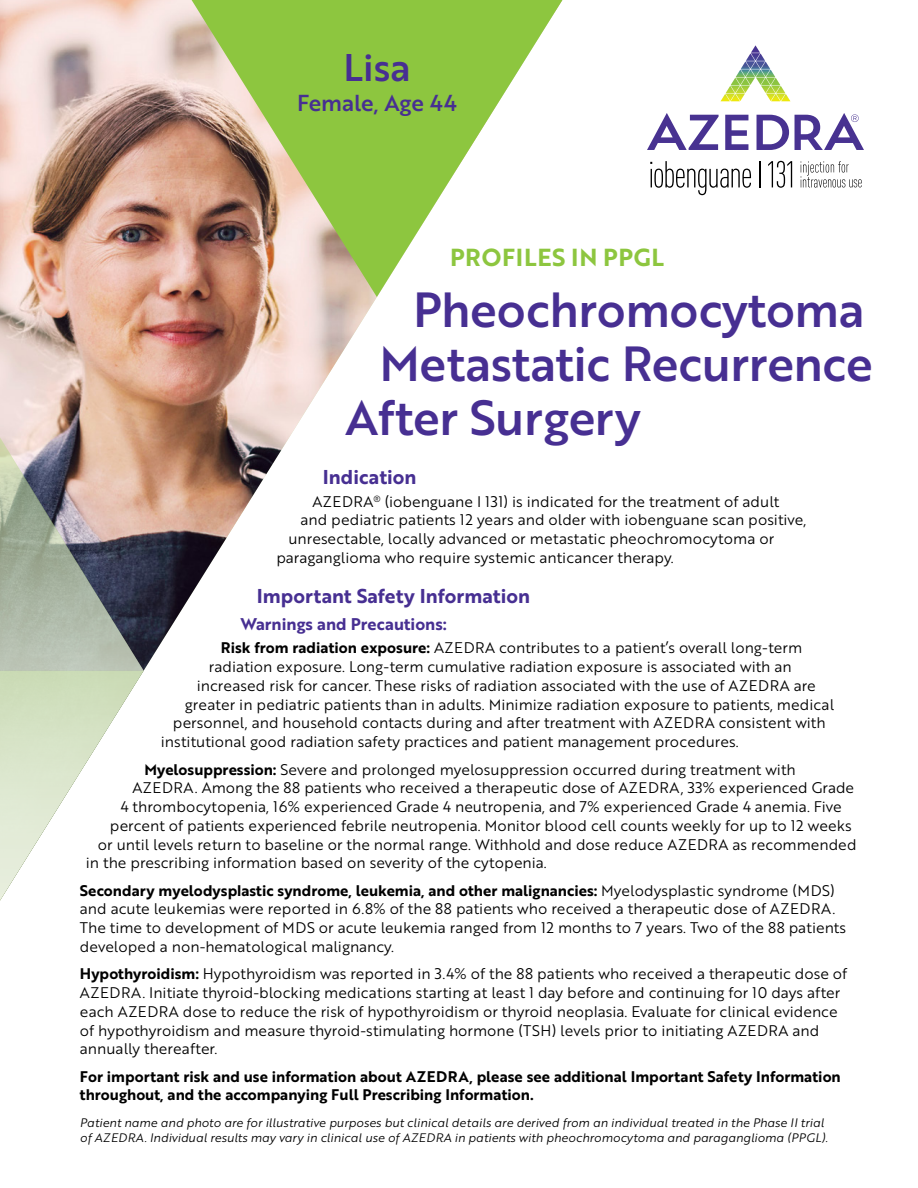
<style>
.page{position:relative;width:918px;height:1188px;background:#fff}
.page>*{position:absolute;margin:0;border:0;box-sizing:border-box;transform-origin:0 0}
.t1{font:48px "Brother 1816 Medium";letter-spacing:-.01em;color:#472f92}
.Body{font:37.5px "Brother 1816 Medium";color:#472f92}
.t2{font:24px "Brother 1816 Bold";letter-spacing:.03em;color:#8dc63f}
.Body-2{font:22.5px "Brother 1816 Medium";color:#472f92}
.t3{font:19.5px "Brother 1816 Bold";color:#472f92}
.t4{font:16.5px "Brother 1816 Bold";color:#472f92}
.Body-3{font:15px/18.8px "Brother 1816 Book";color:#000}
.Body-4{font:15px/18.8px "Brother 1816 Bold";color:#000}
.Body-5{font:12px/15px "Brother 1816 Book Italic";color:#000}
.s1{font-family:"Brother 1816 Bold"}
</style>
<div class="page">
<svg style="left:647px;top:113px;width:72px;height:37px"></svg>
<svg style="left:725px;top:115px;width:23px;height:35px"></svg>
<svg style="left:757px;top:115px;width:32px;height:35px"></svg>
<svg style="left:795px;top:113px;width:69px;height:37px"></svg>
<svg style="left:721px;top:45px;width:69px;height:56px"></svg>
<svg style="left:650px;top:161px;width:101px;height:34px"></svg>
<hr style="left:759px;top:161px;width:2px;height:26px;background:#000">
<svg style="left:768px;top:161px;width:24px;height:27px"></svg>
<svg style="left:801px;top:161px;width:61px;height:27px"></svg>
<img style="left:0;top:0;width:377px;height:670px">
<svg style="left:192px;top:0;width:370px;height:297px;fill:#8dc63f"></svg>
<svg style="left:0;top:369px;width:144px;height:532px"></svg>
<p class="Body" style="left:344px;top:39px;width:69px">Lisa</p>
<p class="Body-2" style="left:297px;top:86px;width:161px">Female, Age 44</p>
<p class="t2" style="left:450px;top:239px;width:216px">PROFILES IN PPGL</p>
<p class="t1" style="left:413px;top:274px;width:453px">Pheochromocytoma</p>
<p class="t1" style="left:379px;top:328px;width:495px">Metastatic Recurrence</p>
<p class="t1" style="left:346px;top:382px;width:297px">After Surgery</p>
<h2 class="t3" style="left:323px;top:462px;width:95px">Indication</h2>
<p class="Body-3" style="left:312px;top:491px;width:468px">AZEDRA<sup>®</sup> (iobenguane I 131) is indicated for the treatment of adult</p>
<p class="Body-3" style="left:300px;top:510px;width:508px">and pediatric patients 12 years and older with iobenguane scan positive,</p>
<p class="Body-3" style="left:288px;top:529px;width:487px">unresectable, locally advanced or metastatic pheochromocytoma or</p>
<p class="Body-3" style="left:276px;top:547px;width:399px">paraganglioma who require systemic anticancer therapy.</p>
<h2 class="t3" style="left:257px;top:582px;width:275px">Important Safety Information</h2>
<h3 class="t4" style="left:240px;top:612px;width:208px">Warnings and Precautions:</h3>
<p class="Body-3" style="left:221px;top:638px;width:583px"><span class="s1">Risk from radiation exposure:</span> AZEDRA contributes to a patient’s overall long-term</p>
<p class="Body-3" style="left:209px;top:657px;width:584px">radiation exposure. Long-term cumulative radiation exposure is associated with an</p>
<p class="Body-3" style="left:197px;top:676px;width:620px">increased risk for cancer. These risks of radiation associated with the use of AZEDRA are</p>
<p class="Body-3" style="left:185px;top:694px;width:651px">greater in pediatric patients than in adults. Minimize radiation exposure to patients, medical</p>
<p class="Body-3" style="left:173px;top:713px;width:654px">personnel, and household contacts during and after treatment with AZEDRA consistent with</p>
<p class="Body-3" style="left:161px;top:732px;width:579px">institutional good radiation safety practices and patient management procedures.</p>
<p class="Body-3" style="left:144px;top:759px;width:653px"><span class="s1">Myelosuppression:</span> Severe and prolonged myelosuppression occurred during treatment with</p>
<p class="Body-3" style="left:132px;top:778px;width:723px">AZEDRA. Among the 88 patients who received a therapeutic dose of AZEDRA, 33% experienced Grade</p>
<p class="Body-3" style="left:120px;top:797px;width:723px">4 thrombocytopenia, 16% experienced Grade 4 neutropenia, and 7% experienced Grade 4 anemia. Five</p>
<p class="Body-3" style="left:110px;top:815px;width:743px">percent of patients experienced febrile neutropenia. Monitor blood cell counts weekly for up to 12 weeks</p>
<p class="Body-3" style="left:98px;top:834px;width:760px">or until levels return to baseline or the normal range. Withhold and dose reduce AZEDRA as recommended</p>
<p class="Body-3" style="left:86px;top:853px;width:462px">in the prescribing information based on severity of the cytopenia.</p>
<p class="Body-3" style="left:80px;top:880px;width:768px"><span class="s1">Secondary myelodysplastic syndrome, leukemia, and other malignancies:</span> Myelodysplastic syndrome (MDS) and acute leukemias were reported in 6.8% of the 88 patients who received a therapeutic dose of AZEDRA.<br>The time to development of MDS or acute leukemia ranged from 12 months to 7 years. Two of the 88 patients developed a non-hematological malignancy.</p>
<p class="Body-3" style="left:80px;top:964px;width:769px"><span class="s1">Hypothyroidism:</span> Hypothyroidism was reported in 3.4% of the 88 patients who received a therapeutic dose of AZEDRA. Initiate thyroid-blocking medications starting at least 1 day before and continuing for 10 days after each AZEDRA dose to reduce the risk of hypothyroidism or thyroid neoplasia. Evaluate for clinical evidence of hypothyroidism and measure thyroid-stimulating hormone (TSH) levels prior to initiating AZEDRA and annually thereafter.</p>
<p class="Body-4" style="left:80px;top:1066px;width:762px">For important risk and use information about AZEDRA, please see additional Important Safety Information throughout, and the accompanying Full Prescribing Information.</p>
<p class="Body-5" style="left:80px;top:1114px;width:749px">Patient name and photo are for illustrative purposes but clinical details are derived from an individual treated in the Phase II trial of AZEDRA. Individual results may vary in clinical use of AZEDRA in patients with pheochromocytoma and paraganglioma (PPGL).</p>
</div>
